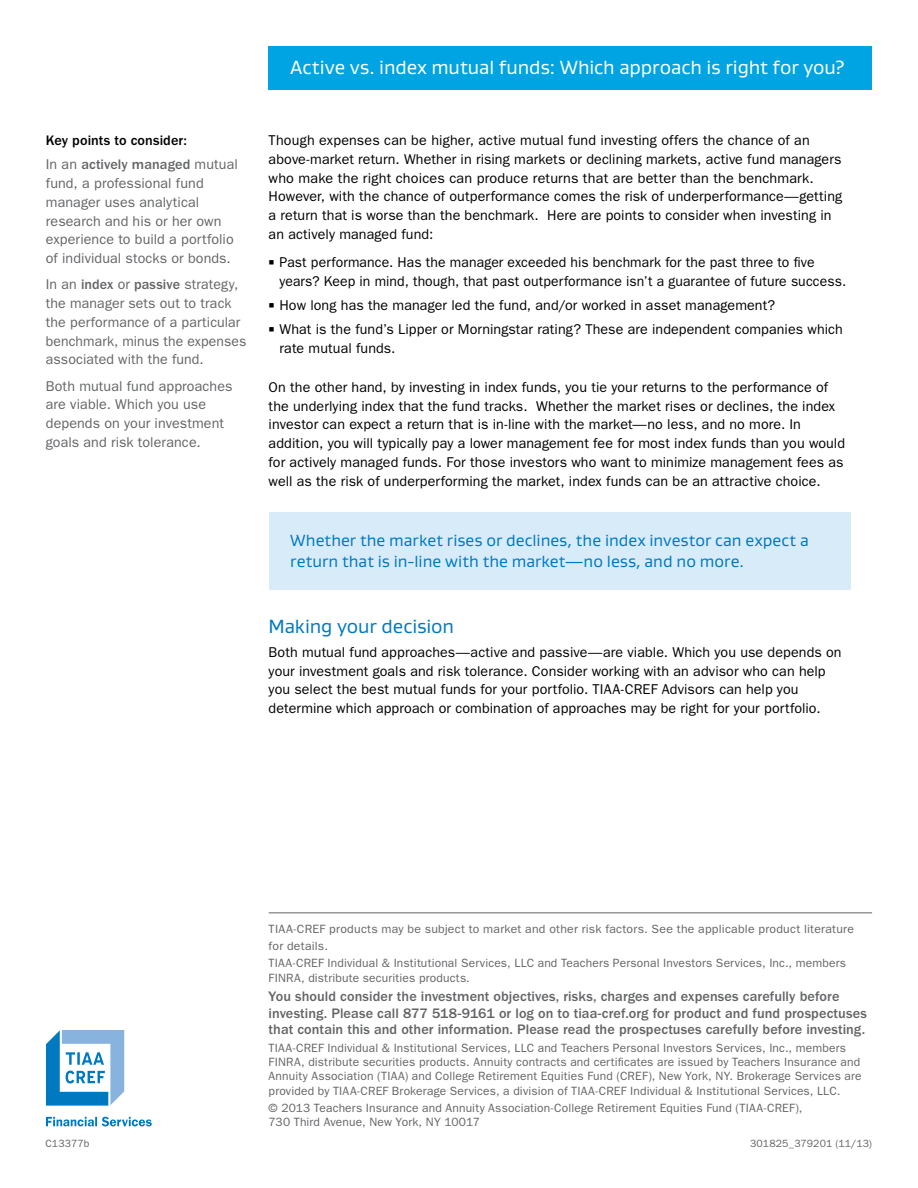
<style>
.page{position:relative;width:918px;height:1188px;background:#fff}
.page>*{position:absolute;margin:0;border:0;box-sizing:border-box;transform-origin:0 0}
.t1{font:19.5px "Gustan";letter-spacing:-.005em;color:#fff}
.t2{font:19.5px "Gustan";letter-spacing:-.005em;color:#0079c1}
.t3{font:16.5px/21px "Gustan";color:#0079c1}
.t4{font:14.25px/18.8px "ITC Franklin Gothic Std";letter-spacing:.005em;color:#000}
.t5{font:14.25px/18.8px "ITC Franklin Gothic Std";letter-spacing:.005em;color:#636466}
.t6{font:500 14.25px/16.5px "ITC Franklin Gothic Std";letter-spacing:.005em;color:#636466}
.t7{font:500 14.25px/24.2px "ITC Franklin Gothic Std";letter-spacing:.005em;color:#000}
.t8{font:12px/14.2px "ITC Franklin Gothic Std";letter-spacing:.015em;color:#636466}
.t9{font:10.5px "ITC Franklin Gothic Std";letter-spacing:.005em;color:#636466}
.s1{font-weight:400;color:#636466}
.s2{color:#636466}
.s3{font-weight:500}
</style>
<div class="page">
<svg style="left:46px;top:1030px;width:79px;height:76px"></svg>
<svg style="left:46px;top:1117px;width:106px;height:9px"></svg>
<hr style="left:269px;top:912px;width:603px;height:1px;background:#636466">
<div style="left:269px;top:46px;width:603px;height:43px;background:#00a4e3"></div>
<div style="left:269px;top:512px;width:581px;height:77px;background:#d8ebf9"></div>
<h1 class="t1" style="left:290px;top:55px;width:556px">Active vs. index mutual funds: Which approach is right for you?</h1>
<p class="t7" style="left:46px;top:129px;width:193px">Key points to consider:<br><span class="s1">In an</span> <span class="s2">actively managed</span> <span class="s1">mutual</span></p>
<p class="t5" style="left:46px;top:174px;width:189px">fund, a professional fund manager uses analytical research and his or her own experience to build a portfolio of individual stocks or bonds.</p>
<p class="t5" style="left:46px;top:275px;width:202px">In an <span class="s3">index</span> or <span class="s3">passive</span> strategy, the manager sets out to track the performance of a particular benchmark, minus the expenses associated with the fund.</p>
<p class="t5" style="left:46px;top:377px;width:188px">Both mutual fund approaches are viable. Which you use depends on your investment goals and risk tolerance.</p>
<p class="t4" style="left:269px;top:131px;width:575px">Though expenses can be higher, active mutual fund investing offers the chance of an above-market return. Whether in rising markets or declining markets, active fund managers who make the right choices can produce returns that are better than the benchmark.<br>However, with the chance of outperformance comes the risk of underperformance—getting a return that is worse than the benchmark. Here are points to consider when investing in an actively managed fund:</p>
<p class="t4" style="left:279px;top:253px;width:568px">Past performance. Has the manager exceeded his benchmark for the past three to five years? Keep in mind, though, that past outperformance isn’t a guarantee of future success.</p>
<p class="t4" style="left:279px;top:293px;width:565px;line-height:24.2px">How long has the manager led the fund, and/or worked in asset management?<br>What is the fund’s Lipper or Morningstar rating? These are independent companies which</p>
<p class="t4" style="left:279px;top:339px;width:118px">rate mutual funds.</p>
<p class="t4" style="left:269px;top:378px;width:578px">On the other hand, by investing in index funds, you tie your returns to the performance of the underlying index that the fund tracks. Whether the market rises or declines, the index investor can expect a return that is in-line with the market—no less, and no more. In addition, you will typically pay a lower management fee for most index funds than you would for actively managed funds. For those investors who want to minimize management fees as well as the risk of underperforming the market, index funds can be an attractive choice.</p>
<p class="t3" style="left:290px;top:529px;width:520px">Whether the market rises or declines, the index investor can expect a return that is in-line with the market—no less, and no more.</p>
<h1 class="t2" style="left:269px;top:613px;width:187px">Making your decision</h1>
<p class="t4" style="left:269px;top:643px;width:574px">Both mutual fund approaches—active and passive—are viable. Which you use depends on your investment goals and risk tolerance. Consider working with an advisor who can help you select the best mutual funds for your portfolio. TIAA-CREF Advisors can help you determine which approach or combination of approaches may be right for your portfolio.</p>
<p class="t8" style="left:269px;top:921px;width:587px;line-height:17px">TIAA-CREF products may be subject to market and other risk factors. See the applicable product literature for details.<br>TIAA-CREF Individual &amp; Institutional Services, LLC and Teachers Personal Investors Services, Inc., members</p>
<p class="t8" style="left:269px;top:971px;width:203px">FINRA, distribute securities products.</p>
<p class="t6" style="left:269px;top:989px;width:600px">You should consider the investment objectives, risks, charges and expenses carefully before investing. Please call 877 518-9161 or log on to tiaa-cref.org for product and fund prospectuses that contain this and other information. Please read the prospectuses carefully before investing.</p>
<p class="t8" style="left:269px;top:1041px;width:594px">TIAA-CREF Individual &amp; Institutional Services, LLC and Teachers Personal Investors Services, Inc., members FINRA, distribute securities products. Annuity contracts and certificates are issued by Teachers Insurance and Annuity Association (TIAA) and College Retirement Equities Fund (CREF), New York, NY. Brokerage Services are provided by TIAA-CREF Brokerage Services, a division of TIAA-CREF Individual &amp; Institutional Services, LLC.</p>
<p class="t8" style="left:269px;top:1101px;width:535px">© 2013 Teachers Insurance and Annuity Association-College Retirement Equities Fund (TIAA-CREF),<br>730 Third Avenue, New York, NY 10017</p>
<p class="t9" style="left:45px;top:1137px;width:46px">C13377b</p>
<p class="t9" style="left:750px;top:1137px;width:124px">301825_379201 (11/13)</p>
</div>
